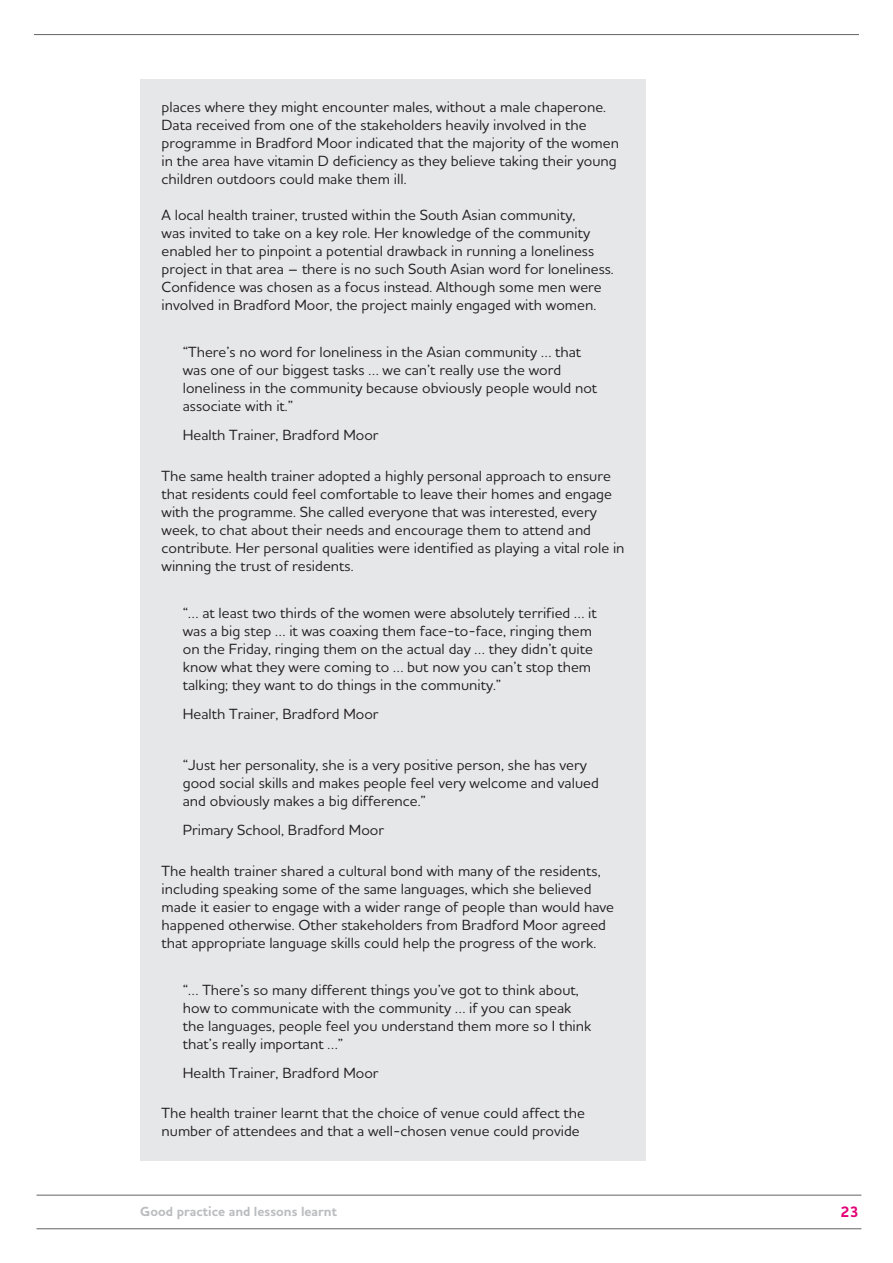
<style>
.page{position:relative;width:893px;height:1263px;background:#fff}
.page>*{position:absolute;margin:0;border:0;box-sizing:border-box;transform-origin:0 0}
.t1{font:700 15.3px "Houschka Alt Pro";color:#e40278}
.Box_text{font:500 15px/18px "Houschka Alt Pro";color:#231f20}
.Extract_in_box{font:500 15px/18px "Houschka Alt Pro";color:#231f20}
.Extract_in_box_spa{font:500 15px "Houschka Alt Pro";color:#231f20}
.t2{font:700 13.5px "Houschka Alt Pro";color:#bcbdc0}
</style>
<div class="page">
<hr style="left:34px;top:34px;width:825px;height:1px;background:#636366">
<hr style="left:36px;top:1195px;width:825px;height:1px;background:#636366">
<hr style="left:36px;top:1228px;width:825px;height:1px;background:#636366">
<div style="left:140px;top:80px;width:506px;height:1081px;background:#e6e7e9"></div>
<p class="Box_text" style="left:162px;top:98px;width:459px">places where they might encounter males, without a male chaperone.<br>Data received from one of the stakeholders heavily involved in the programme in Bradford Moor indicated that the majority of the women in the area have vitamin D deficiency as they believe taking their young children outdoors could make them ill.</p>
<p class="Box_text" style="left:162px;top:206px;width:454px">A local health trainer, trusted within the South Asian community,<br>was invited to take on a key role. Her knowledge of the community enabled her to pinpoint a potential drawback in running a loneliness project in that area – there is no such South Asian word for loneliness.<br>Confidence was chosen as a focus instead. Although some men were involved in Bradford Moor, the project mainly engaged with women.</p>
<p class="Extract_in_box" style="left:183px;top:343px;width:416px">“There’s no word for loneliness in the Asian community … that was one of our biggest tasks … we can’t really use the word loneliness in the community because obviously people would not associate with it.”</p>
<p class="Extract_in_box_spa" style="left:183px;top:426px;width:197px">Health Trainer, Bradford Moor</p>
<p class="Box_text" style="left:162px;top:466px;width:464px">The same health trainer adopted a highly personal approach to ensure that residents could feel comfortable to leave their homes and engage with the programme. She called everyone that was interested, every week, to chat about their needs and encourage them to attend and contribute. Her personal qualities were identified as playing a vital role in winning the trust of residents.</p>
<p class="Extract_in_box" style="left:183px;top:603px;width:415px">“… at least two thirds of the women were absolutely terrified … it was a big step … it was coaxing them face-to-face, ringing them on the Friday, ringing them on the actual day … they didn’t quite know what they were coming to … but now you can’t stop them talking; they want to do things in the community.”</p>
<p class="Extract_in_box_spa" style="left:183px;top:704px;width:197px">Health Trainer, Bradford Moor</p>
<p class="Extract_in_box" style="left:183px;top:756px;width:417px">“Just her personality, she is a very positive person, she has very good social skills and makes people feel very welcome and valued and obviously makes a big difference.”</p>
<p class="Extract_in_box_spa" style="left:183px;top:821px;width:203px">Primary School, Bradford Moor</p>
<p class="Box_text" style="left:162px;top:861px;width:454px">The health trainer shared a cultural bond with many of the residents, including speaking some of the same languages, which she believed made it easier to engage with a wider range of people than would have happened otherwise. Other stakeholders from Bradford Moor agreed that appropriate language skills could help the progress of the work.</p>
<p class="Extract_in_box" style="left:183px;top:980px;width:410px">“… There’s so many different things you’ve got to think about, how to communicate with the community … if you can speak the languages, people feel you understand them more so I think that’s really important …”</p>
<p class="Extract_in_box_spa" style="left:183px;top:1063px;width:197px">Health Trainer, Bradford Moor</p>
<p class="Box_text" style="left:162px;top:1104px;width:425px">The health trainer learnt that the choice of venue could affect the number of attendees and that a well-chosen venue could provide</p>
<p class="t2" style="left:140px;top:1203px;width:198px">Good practice and lessons learnt</p>
<p class="t1" style="left:840px;top:1202px;width:20px">23</p>
</div>
